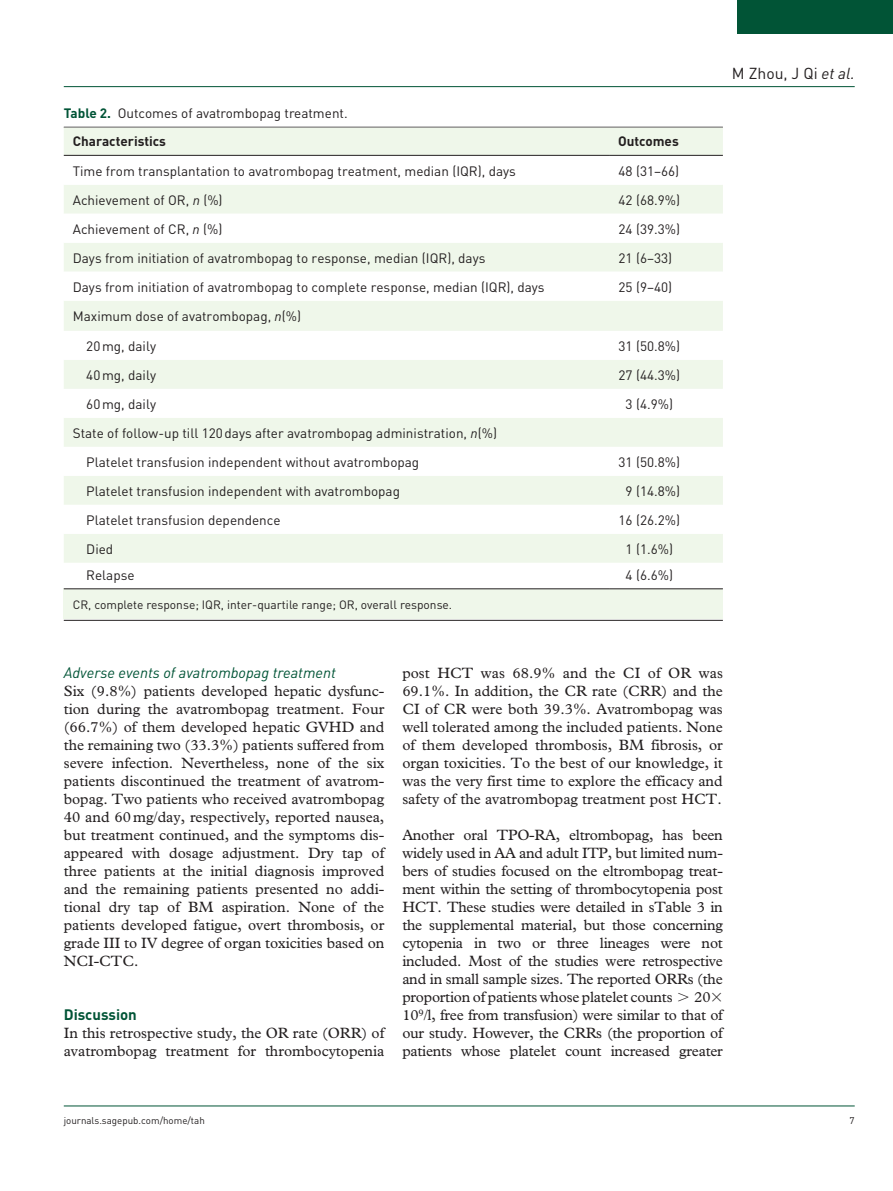
<style>
.page{position:relative;width:893px;height:1191px;background:#fff}
.page>*{position:absolute;margin:0;border:0;box-sizing:border-box;transform-origin:0 0}
.t1{font:15.75px "DIN";color:#231f20}
.t2{font:15px/18px "Plantin Std";color:#231f20;text-align:justify}
.t3{font:italic 15px "DIN";color:#015436}
.t4{font:700 15px "DIN";color:#015436}
.t5{font:13.5px/28.5px "DIN";color:#231f20}
.t6{font:700 13.5px "DIN";color:#231f20}
.t7{font:12px "DIN";color:#231f20}
.t8{font:9.75px "DIN";color:#231f20}
.s1{font-weight:700;color:#015436}
.s2{font-weight:700}
.s3{font-style:italic}
</style>
<div class="page">
<hr style="left:64px;top:86px;width:791px;height:1px;background:#015436">
<hr style="left:64px;top:1105px;width:791px;height:1px;background:#015436">
<div style="left:738px;top:0;width:155px;height:34px;background:#015436"></div>
<div style="left:64px;top:588px;width:659px;height:31px;background:#eff7ea"></div>
<hr style="left:64px;top:127px;width:659px;height:1px;background:#231f20">
<hr style="left:64px;top:620px;width:659px;height:1px;background:#231f20">
<div style="left:64px;top:128px;width:659px;height:27px;background:#eff7ea"></div>
<svg style="left:64px;top:185px;width:659px;height:378px;fill:#eff7ea"></svg>
<hr style="left:64px;top:155px;width:545px;height:1px;background:#231f20">
<hr style="left:609px;top:155px;width:114px;height:1px;background:#231f20">
<hr style="left:64px;top:588px;width:545px;height:1px;background:#231f20">
<hr style="left:609px;top:588px;width:114px;height:1px;background:#231f20">
<p class="t5" style="left:73px;top:98px;width:276px;text-indent:-9px"><span class="s1">Table 2.</span> Outcomes of avatrombopag treatment.<br><span class="s2">Characteristics</span></p>
<p class="t6" style="left:618px;top:133px;width:62px">Outcomes</p>
<p class="t5" style="left:73px;top:156px;width:445px">Time from transplantation to avatrombopag treatment, median (IQR), days</p>
<p class="t5" style="left:619px;top:156px;width:62px">48 (31–66)</p>
<p class="t5" style="left:73px;top:185px;width:151px">Achievement of OR, <span class="s3">n</span> (%)</p>
<p class="t5" style="left:619px;top:185px;width:63px">42 (68.9%)</p>
<p class="t5" style="left:73px;top:214px;width:151px">Achievement of CR, <span class="s3">n</span> (%)</p>
<p class="t5" style="left:619px;top:214px;width:63px">24 (39.3%)</p>
<p class="t5" style="left:73px;top:243px;width:414px">Days from initiation of avatrombopag to response, median (IQR), days</p>
<p class="t5" style="left:619px;top:243px;width:55px">21 (6–33)</p>
<p class="t5" style="left:73px;top:272px;width:473px">Days from initiation of avatrombopag to complete response, median (IQR), days</p>
<p class="t5" style="left:619px;top:272px;width:55px">25 (9–40)</p>
<p class="t5" style="left:73px;top:301px;width:230px">Maximum dose of avatrombopag, <span class="s3">n</span>(%)</p>
<p class="t5" style="left:86px;top:331px;width:71px">20mg, daily</p>
<p class="t5" style="left:619px;top:331px;width:63px">31 (50.8%)</p>
<p class="t5" style="left:86px;top:360px;width:71px">40mg, daily</p>
<p class="t5" style="left:619px;top:360px;width:63px">27 (44.3%)</p>
<p class="t5" style="left:86px;top:389px;width:71px">60mg, daily</p>
<p class="t5" style="left:626px;top:389px;width:49px">3 (4.9%)</p>
<p class="t5" style="left:86px;top:418px;width:412px;line-height:29px;text-indent:-14px">State of follow-up till 120days after avatrombopag administration, <span class="s3">n</span>(%)<br>Platelet transfusion independent without avatrombopag</p>
<p class="t5" style="left:619px;top:447px;width:63px">31 (50.8%)</p>
<p class="t5" style="left:86px;top:476px;width:315px">Platelet transfusion independent with avatrombopag</p>
<p class="t5" style="left:626px;top:476px;width:56px">9 (14.8%)</p>
<p class="t5" style="left:86px;top:505px;width:196px">Platelet transfusion dependence</p>
<p class="t5" style="left:619px;top:505px;width:63px">16 (26.2%)</p>
<p class="t5" style="left:86px;top:534px;width:29px">Died</p>
<p class="t5" style="left:626px;top:534px;width:49px">1 (1.6%)</p>
<p class="t5" style="left:86px;top:560px;width:50px">Relapse</p>
<p class="t5" style="left:626px;top:560px;width:49px">4 (6.6%)</p>
<p class="t7" style="left:73px;top:597px;width:381px">CR, complete response; IQR, inter-quartile range; OR, overall response.</p>
<p class="t1" style="left:732px;top:63px;width:124px">M Zhou, J Qi <span class="s3">et al.</span></p>
<p class="t3" style="left:64px;top:663px;width:274px">Adverse events of avatrombopag treatment</p>
<p class="t2" style="left:64px;top:682px;width:322px">Six (9.8%) patients developed hepatic dysfunc&shy;tion during the avatrombopag treatment. Four (66.7%) of them developed hepatic GVHD and the remaining two (33.3%) patients suffered from severe infection. Nevertheless, none of the six patients discontinued the treatment of avatrom&shy;bopag. Two patients who received avatrombopag 40 and 60mg/day, respectively, reported nausea, but treatment continued, and the symptoms dis&shy;appeared with dosage adjustment. Dry tap of three patients at the initial diagnosis improved and the remaining patients presented no addi&shy;tional dry tap of BM aspiration. None of the patients developed fatigue, overt thrombosis, or grade III to IV degree of organ toxicities based on NCI-CTC.</p>
<p class="t4" style="left:64px;top:1005px;width:75px">Discussion</p>
<p class="t2" style="left:64px;top:1024px;width:322px">In this retrospective study, the OR rate (ORR) of avatrombopag treatment for thrombocytopenia</p>
<p class="t2" style="left:402px;top:664px;width:322px">post HCT was 68.9% and the CI of OR was 69.1%. In addition, the CR rate (CRR) and the CI of CR were both 39.3%. Avatrombopag was well tolerated among the included patients. None of them developed thrombosis, BM fibrosis, or organ toxicities. To the best of our knowledge, it was the very first time to explore the efficacy and safety of the avatrombopag treatment post HCT.</p>
<p class="t2" style="left:402px;top:826px;width:322px">Another oral TPO-RA, eltrombopag, has been widely used in AA and adult ITP, but limited num&shy;bers of studies focused on the eltrombopag treat&shy;ment within the setting of thrombocytopenia post HCT. These studies were detailed in sTable 3 in the supplemental material, but those concerning cytopenia in two or three lineages were not included. Most of the studies were retrospective and in small sample sizes. The reported ORRs (the proportion of patients whose platelet counts</p>
<p class="t2" style="left:402px;top:988px;width:322px;text-align:left;text-indent:292px">20<br>10<sup>9</sup>/l, free from transfusion) were similar to that of our study. However, the CRRs (the proportion of patients whose platelet count increased greater</p>
<p class="t8" style="left:64px;top:1114px;width:143px">journals.sagepub.com/home/tah</p>
<p class="t8" style="left:850px;top:1114px;width:7px">7</p>
</div>
